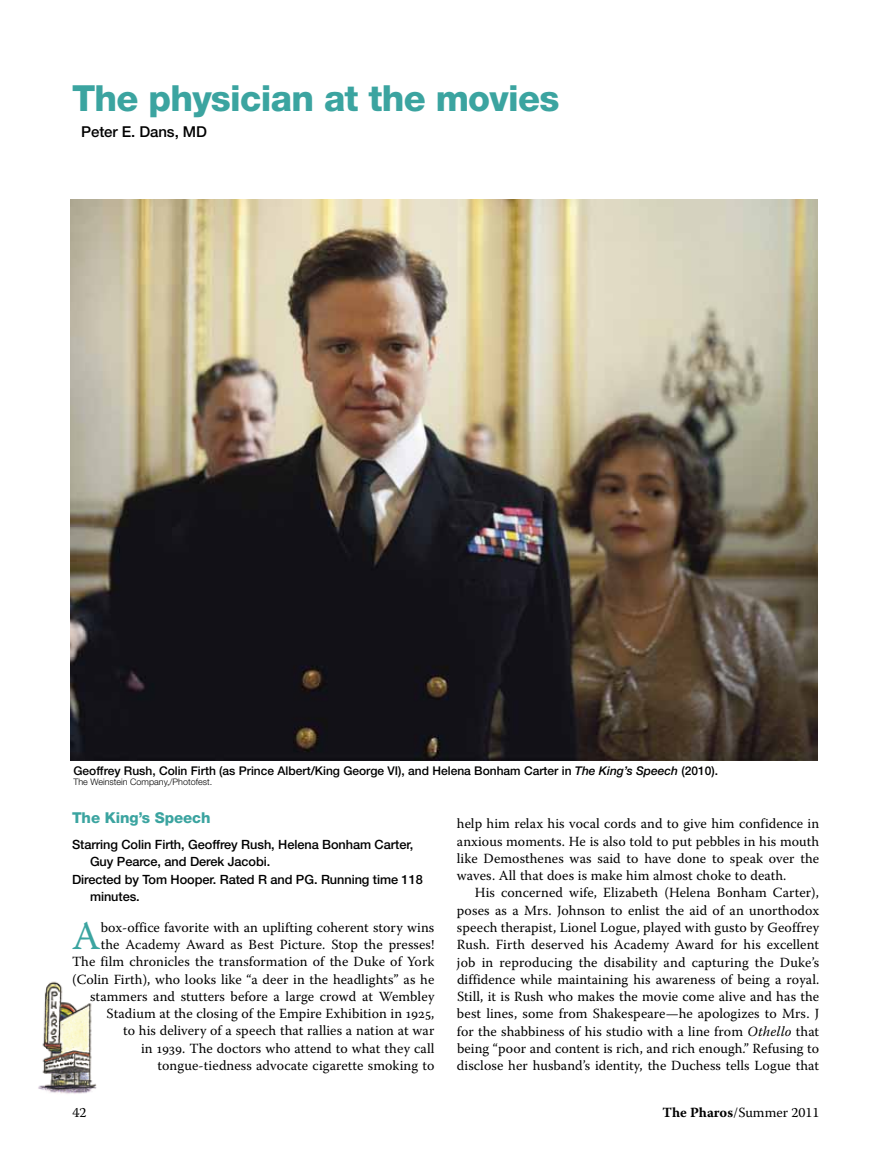
<style>
.page{position:relative;width:891px;height:1175px;background:#fff}
.page>*{position:absolute;margin:0;border:0;box-sizing:border-box;transform-origin:0 0}
.t1{font:40.2px "Warnock Pro";color:#3ba4a0}
.t2{font:800 36px "Helvetica Neue LT Std";letter-spacing:-.02em;color:#3ba4a0}
.t3{font:800 15px "Helvetica Neue LT Std";letter-spacing:-.005em;color:#3ba4a0}
.t4{font:500 15px "Helvetica Neue LT Std";letter-spacing:-.005em;color:#000}
.t5{font:13.95px/17.2px "Warnock Pro";letter-spacing:.005em;color:#000;text-align:justify}
.t6{font:500 12.75px "Helvetica Neue LT Std";letter-spacing:-.005em;color:#000}
.t7{font:500 12px "Helvetica Neue LT Std";color:#000}
.t8{font:300 9px "Helvetica Neue LT Std";color:#000}
.s1{font-style:italic}
.s2{font-weight:700}
</style>
<div class="page">
<img style="left:38px;top:981px;width:59px;height:113px">
<img style="left:70px;top:200px;width:748px;height:560px">
<h2 class="t2" style="left:72px;top:77px;width:489px">The physician at the movies</h2>
<p class="t4" style="left:81px;top:123px;width:127px">Peter E. Dans, MD</p>
<p class="t7" style="left:73px;top:763px;width:646px">Geoffrey Rush, Colin Firth (as Prince Albert/King George VI), and Helena Bonham Carter in <span class="s1">The King’s Speech</span> (2010).</p>
<p class="t8" style="left:73px;top:776px;width:140px">The Weinstein Company,/Photofest.</p>
<p class="t3" style="left:72px;top:808px;width:140px">The King’s Speech</p>
<p class="t6" style="left:72px;top:836px;width:343px">Starring Colin Firth, Geoffrey Rush, Helena Bonham Carter,</p>
<p class="t6" style="left:90px;top:854px;width:182px">Guy Pearce, and Derek Jacobi.</p>
<p class="t6" style="left:72px;top:871px;width:352px">Directed by Tom Hooper. Rated R and PG. Running time 118</p>
<p class="t6" style="left:90px;top:888px;width:51px">minutes.</p>
<h1 class="t1" style="left:72px;top:911px;width:30px">A</h1>
<p class="t5" style="left:72px;top:918px;width:364px;text-align:right">box-office favorite with an uplifting coherent story wins<br>the Academy Award as Best Picture. Stop the presses!<br>The film chronicles the transformation of the Duke of York (Colin Firth), who looks like “a deer in the headlights” as he stammers and stutters before a large crowd at Wembley Stadium at the closing of the Empire Exhibition in 1925,<br>to his delivery of a speech that rallies a nation at war<br>in 1939. The doctors who attend to what they call tongue-tiedness advocate cigarette smoking to</p>
<p class="t5" style="left:457px;top:815px;width:364px">help him relax his vocal cords and to give him confidence in anxious moments. He is also told to put pebbles in his mouth like Demosthenes was said to have done to speak over the waves. All that does is make him almost choke to death.</p>
<p class="t5" style="left:457px;top:884px;width:364px;text-indent:18px">His concerned wife, Elizabeth (Helena Bonham Carter), poses as a Mrs. Johnson to enlist the aid of an unorthodox speech therapist, Lionel Logue, played with gusto by Geoffrey Rush. Firth deserved his Academy Award for his excellent job in reproducing the disability and capturing the Duke’s diffidence while maintaining his awareness of being a royal.<br>Still, it is Rush who makes the movie come alive and has the best lines, some from Shakespeare—he apologizes to Mrs. J for the shabbiness of his studio with a line from <span class="s1">Othello</span> that being “poor and content is rich, and rich enough.” Refusing to disclose her husband’s identity, the Duchess tells Logue that</p>
<p class="t5" style="left:72px;top:1103px;width:16px">42</p>
<p class="t5" style="left:663px;top:1103px;width:158px"><span class="s2">The Pharos</span>/Summer 2011</p>
</div>
